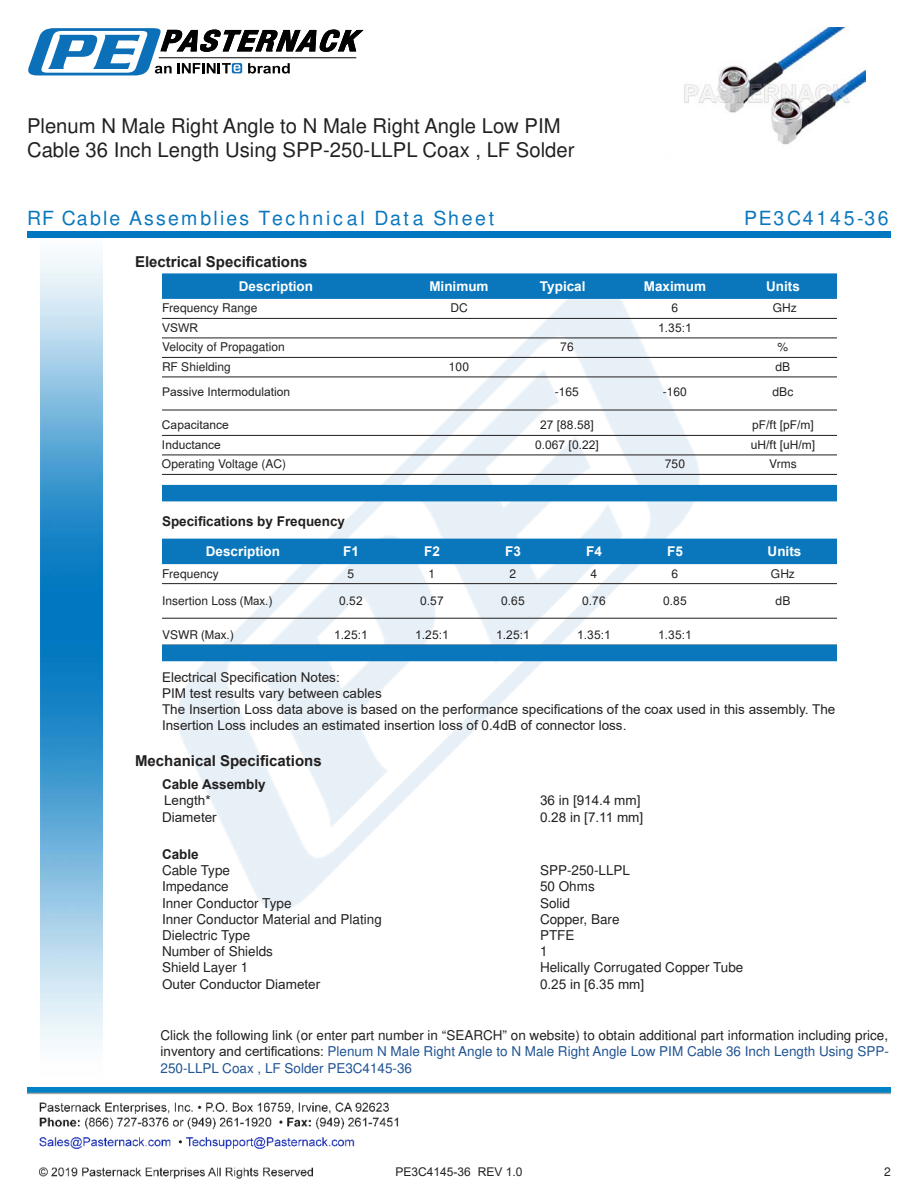
<style>
.page{position:relative;width:918px;height:1188px;background:#fff}
.page>*{position:absolute;margin:0;border:0;box-sizing:border-box;transform-origin:0 0}
.t1{font:20.25px/24.3px "Arial";color:#221f1f}
.t2{font:900 19.5px "Arial";letter-spacing:.12em;color:#0a77bd}
.t3{font:900 19.5px "Arial";letter-spacing:.14em;color:#0a77bd}
.t4{font:700 15px "Arial";color:#221f1f}
.t5{font:13.5px/16.2px "Arial";color:#221f1f}
.t6{font:700 13.5px "Arial";color:#fff}
.t7{font:700 13.5px "Arial";color:#221f1f}
.t8{font:12px "Arial";color:#221f1f}
.s1{color:#1f5392}
</style>
<div class="page">
<img style="left:39px;top:1102px;width:360px;height:77px">
<img style="left:102px;top:254px;width:719px;height:716px">
<img style="left:27px;top:1088px;width:864px;height:7px">
<img style="left:40px;top:237px;width:62px;height:811px">
<div style="left:27px;top:231px;width:864px;height:6px;background:#0177c0"></div>
<svg style="left:28px;top:28px;width:336px;height:47px"></svg>
<div style="left:162px;top:273px;width:675px;height:26px;background:#0a77bd"></div>
<hr style="left:162px;top:318px;width:675px;height:1px;background:#221f1f">
<hr style="left:162px;top:338px;width:675px;height:1px;background:#221f1f">
<hr style="left:162px;top:357px;width:675px;height:1px;background:#221f1f">
<hr style="left:162px;top:377px;width:675px;height:1px;background:#221f1f">
<hr style="left:162px;top:410px;width:675px;height:1px;background:#221f1f">
<hr style="left:162px;top:435px;width:675px;height:1px;background:#221f1f">
<hr style="left:162px;top:455px;width:675px;height:1px;background:#221f1f">
<hr style="left:162px;top:474px;width:675px;height:1px;background:#221f1f">
<div style="left:162px;top:485px;width:675px;height:16px;background:#0a77bd"></div>
<div style="left:162px;top:539px;width:675px;height:25px;background:#0a77bd"></div>
<hr style="left:162px;top:583px;width:675px;height:1px;background:#221f1f">
<hr style="left:162px;top:618px;width:675px;height:1px;background:#221f1f">
<div style="left:162px;top:645px;width:675px;height:16px;background:#0a77bd"></div>
<img style="left:684px;top:27px;width:182px;height:118px">
<h1 class="t1" style="left:27px;top:115px;width:549px">Plenum N Male Right Angle to N Male Right Angle Low PIM<br>Cable 36 Inch Length Using SPP-250-LLPL Coax , LF Solder</h1>
<h2 class="t2" style="left:27px;top:207px;width:469px">RF Cable Assemblies Technical Data Sheet</h2>
<h2 class="t3" style="left:744px;top:207px;width:146px">PE3C4145-36</h2>
<p class="t4" style="left:135px;top:252px;width:174px">Electrical Speci昀椀cations</p>
<p class="t6" style="left:239px;top:276px;width:76px">Description</p>
<p class="t6" style="left:429px;top:276px;width:61px">Minimum</p>
<p class="t6" style="left:540px;top:276px;width:47px">Typical</p>
<p class="t6" style="left:644px;top:276px;width:64px">Maximum</p>
<p class="t6" style="left:766px;top:276px;width:35px">Units</p>
<p class="t8" style="left:162px;top:304px;width:97px">Frequency Range</p>
<p class="t8" style="left:450px;top:304px;width:19px">DC</p>
<p class="t8" style="left:672px;top:304px;width:8px">6</p>
<p class="t8" style="left:773px;top:304px;width:25px">GHz</p>
<p class="t8" style="left:162px;top:319px;width:37px">VSWR</p>
<p class="t8" style="left:658px;top:319px;width:35px">1.35:1</p>
<p class="t8" style="left:162px;top:343px;width:124px">Velocity of Propagation</p>
<p class="t8" style="left:560px;top:343px;width:15px">76</p>
<p class="t8" style="left:778px;top:343px;width:12px">%</p>
<p class="t8" style="left:162px;top:362px;width:70px">RF Shielding</p>
<p class="t8" style="left:449px;top:362px;width:22px">100</p>
<p class="t8" style="left:776px;top:362px;width:16px">dB</p>
<p class="t8" style="left:162px;top:384px;width:130px">Passive Intermodulation</p>
<p class="t8" style="left:555px;top:388px;width:26px">-165</p>
<p class="t8" style="left:663px;top:388px;width:26px">-160</p>
<p class="t8" style="left:773px;top:388px;width:22px">dBc</p>
<p class="t8" style="left:162px;top:417px;width:68px">Capacitance</p>
<p class="t8" style="left:540px;top:417px;width:55px">27 [88.58]</p>
<p class="t8" style="left:752px;top:417px;width:63px">pF/ft [pF/m]</p>
<p class="t8" style="left:162px;top:436px;width:60px">Inductance</p>
<p class="t8" style="left:535px;top:436px;width:65px">0.067 [0.22]</p>
<p class="t8" style="left:751px;top:436px;width:66px">uH/ft [uH/m]</p>
<p class="t8" style="left:162px;top:460px;width:126px">Operating Voltage (AC)</p>
<p class="t8" style="left:665px;top:460px;width:22px">750</p>
<p class="t8" style="left:769px;top:460px;width:29px">Vrms</p>
<p class="t7" style="left:162px;top:512px;width:185px">Speci昀椀cations by Frequency</p>
<p class="t6" style="left:206px;top:542px;width:76px">Description</p>
<p class="t6" style="left:343px;top:542px;width:17px">F1</p>
<p class="t6" style="left:424px;top:542px;width:17px">F2</p>
<p class="t6" style="left:505px;top:542px;width:17px">F3</p>
<p class="t6" style="left:586px;top:542px;width:17px">F4</p>
<p class="t6" style="left:667px;top:542px;width:17px">F5</p>
<p class="t6" style="left:768px;top:542px;width:35px">Units</p>
<p class="t8" style="left:162px;top:569px;width:58px">Frequency</p>
<p class="t8" style="left:348px;top:569px;width:8px">5</p>
<p class="t8" style="left:429px;top:569px;width:8px">1</p>
<p class="t8" style="left:510px;top:569px;width:8px">2</p>
<p class="t8" style="left:591px;top:569px;width:8px">4</p>
<p class="t8" style="left:672px;top:569px;width:8px">6</p>
<p class="t8" style="left:771px;top:569px;width:25px">GHz</p>
<p class="t8" style="left:162px;top:596px;width:112px">Insertion Loss (Max.)</p>
<p class="t8" style="left:339px;top:592px;width:25px">0.52</p>
<p class="t8" style="left:420px;top:592px;width:25px">0.57</p>
<p class="t8" style="left:501px;top:592px;width:25px">0.65</p>
<p class="t8" style="left:582px;top:592px;width:25px">0.76</p>
<p class="t8" style="left:663px;top:592px;width:25px">0.85</p>
<p class="t8" style="left:776px;top:596px;width:16px">dB</p>
<p class="t8" style="left:162px;top:630px;width:73px">VSWR (Max.)</p>
<p class="t8" style="left:334px;top:627px;width:35px">1.25:1</p>
<p class="t8" style="left:415px;top:627px;width:35px">1.25:1</p>
<p class="t8" style="left:496px;top:627px;width:35px">1.25:1</p>
<p class="t8" style="left:577px;top:627px;width:35px">1.35:1</p>
<p class="t8" style="left:658px;top:627px;width:35px">1.35:1</p>
<p class="t5" style="left:162px;top:669px;width:675px">Electrical Speci昀椀cation Notes:<br>PIM test results vary between cables<br>The Insertion Loss data above is based on the performance speci昀椀cations of the coax used in this assembly. The Insertion Loss includes an estimated insertion loss of 0.4dB of connector loss.</p>
<p class="t4" style="left:135px;top:750px;width:188px">Mechanical Speci昀椀cations</p>
<p class="t7" style="left:162px;top:775px;width:105px">Cable Assembly</p>
<p class="t5" style="left:164px;top:792px;width:48px">Length*</p>
<p class="t5" style="left:540px;top:792px;width:102px">36 in [914.4 mm]</p>
<p class="t5" style="left:162px;top:809px;width:56px">Diameter</p>
<p class="t5" style="left:540px;top:809px;width:105px">0.28 in [7.11 mm]</p>
<p class="t7" style="left:162px;top:845px;width:38px">Cable</p>
<p class="t5" style="left:162px;top:864px;width:70px">Cable Type</p>
<p class="t5" style="left:540px;top:864px;width:92px">SPP-250-LLPL</p>
<p class="t5" style="left:162px;top:880px;width:68px">Impedance</p>
<p class="t5" style="left:540px;top:880px;width:56px">50 Ohms</p>
<p class="t5" style="left:162px;top:896px;width:131px">Inner Conductor Type</p>
<p class="t5" style="left:540px;top:896px;width:32px">Solid</p>
<p class="t5" style="left:162px;top:912px;width:221px">Inner Conductor Material and Plating</p>
<p class="t5" style="left:540px;top:912px;width:81px">Copper, Bare</p>
<p class="t5" style="left:162px;top:928px;width:90px">Dielectric Type</p>
<p class="t5" style="left:540px;top:928px;width:36px">PTFE</p>
<p class="t5" style="left:162px;top:945px;width:113px">Number of Shields</p>
<p class="t5" style="left:540px;top:945px;width:9px">1</p>
<p class="t5" style="left:162px;top:961px;width:88px">Shield Layer 1</p>
<p class="t5" style="left:540px;top:961px;width:205px">Helically Corrugated Copper Tube</p>
<p class="t5" style="left:162px;top:976px;width:160px">Outer Conductor Diameter</p>
<p class="t5" style="left:540px;top:976px;width:106px">0.25 in [6.35 mm]</p>
<p class="t5" style="left:160px;top:1029px;width:730px;text-align:justify">Click the following link (or enter part number in “SEARCH” on website) to obtain additional part information including price, inventory and certi昀椀cations: <span class="s1">Plenum N Male Right Angle to N Male Right Angle Low PIM Cable 36 Inch Length Using SPP-250-LLPL Coax , LF Solder PE3C4145-36</span></p>
<p class="t8" style="left:396px;top:1163px;width:128px">PE3C4145-36 REV 1.0</p>
<p class="t8" style="left:884px;top:1167px;width:8px">2</p>
</div>
